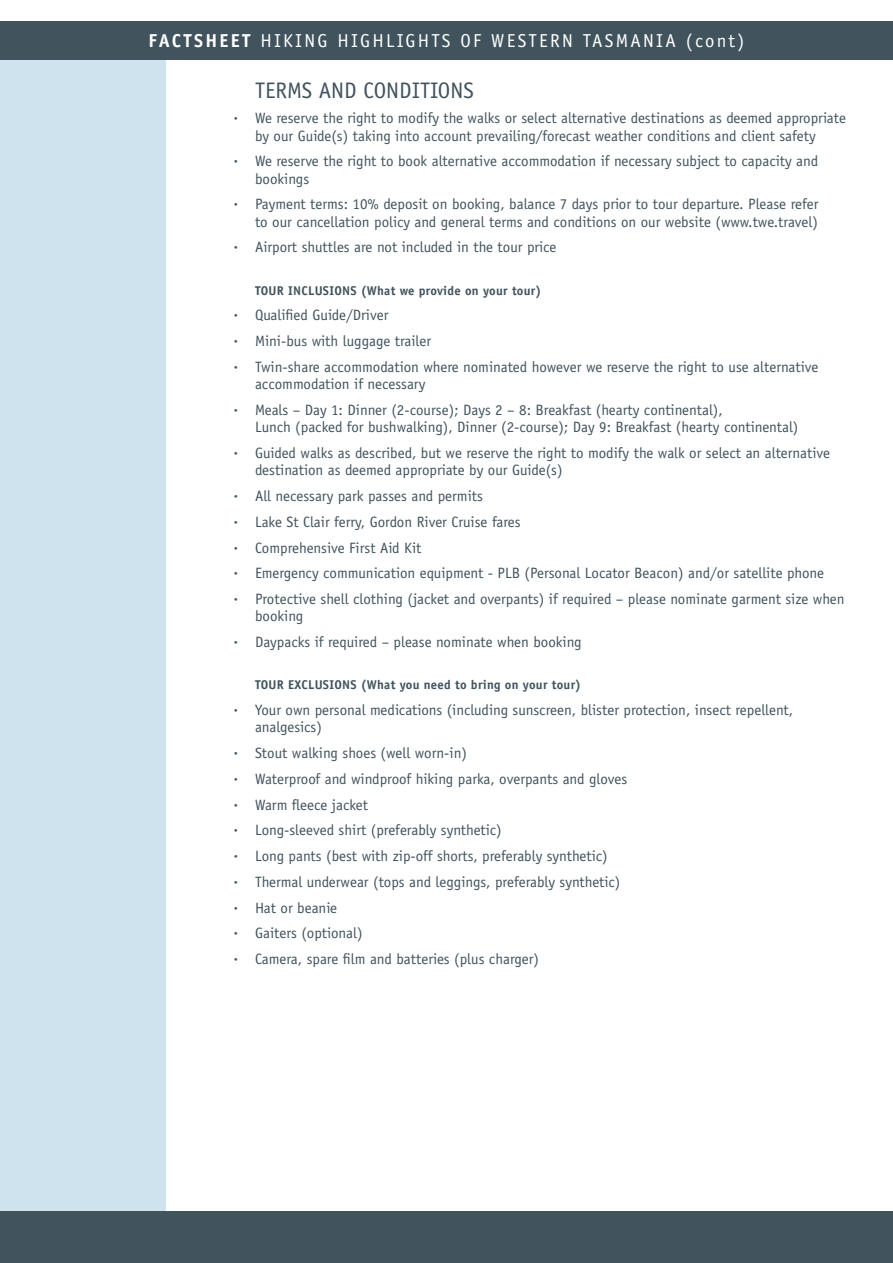
<style>
.page{position:relative;width:893px;height:1263px;background:#fff}
.page>*{position:absolute;margin:0;border:0;box-sizing:border-box;transform-origin:0 0}
.t1{font:22.5px "Officina Sans";color:#41535d}
.t2{font:18.75px "Officina Sans";letter-spacing:.12em;color:#fff}
.t3{font:15px/25.8px "Officina Sans";color:#41535d}
.t4{font:700 12.75px "Officina Sans";letter-spacing:.02em;color:#41535d}
.s1{font-weight:700}
.s2{font-family:"Sari";font-weight:700}
</style>
<div class="page">
<div style="left:0;top:54px;width:166px;height:1209px;background:#cfe3ee"></div>
<div style="left:0;top:1212px;width:893px;height:51px;background:#41535d"></div>
<div style="left:0;top:21px;width:893px;height:39px;background:#41535d"></div>
<p class="t2" style="left:149px;top:29px;width:597px"><span class="s1">FACTSHEET</span> HIKING HIGHLIGHTS OF WESTERN TASMANIA (cont)</p>
<h1 class="t1" style="left:255px;top:77px;width:220px">TERMS AND CONDITIONS</h1>
<p class="t3" style="left:255px;top:110px;width:593px;line-height:17.2px;text-indent:-21px"><span class="s2">·</span> We reserve the right to modify the walks or select alternative destinations as deemed appropriate by our Guide(s) taking into account prevailing/forecast weather conditions and client safety</p>
<p class="t3" style="left:255px;top:153px;width:565px;line-height:17.2px;text-indent:-21px"><span class="s2">·</span> We reserve the right to book alternative accommodation if necessary subject to capacity and bookings</p>
<p class="t3" style="left:234px;top:196px;width:586px;line-height:17.2px;text-align:right"><span class="s2">·</span> Payment terms: 10% deposit on booking, balance 7 days prior to tour departure. Please refer to our cancellation policy and general terms and conditions on our website (www.twe.travel)</p>
<p class="t3" style="left:234px;top:234px;width:324px"><span class="s2">·</span> Airport shuttles are not included in the tour price</p>
<p class="t4" style="left:255px;top:282px;width:288px">TOUR INCLUSIONS (What we provide on your tour)</p>
<p class="t3" style="left:234px;top:302px;width:586px"><span class="s2">·</span> Qualified Guide/Driver<br><span class="s2">·</span> Mini-bus with luggage trailer<br><span class="s2">·</span> Twin-share accommodation where nominated however we reserve the right to use alternative</p>
<p class="t3" style="left:234px;top:371px;width:491px;text-indent:21px">accommodation if necessary<br><span class="s2">·</span> Meals – Day 1: Dinner (2-course); Days 2 – 8: Breakfast (hearty continental),</p>
<p class="t3" style="left:234px;top:414px;width:598px;text-indent:21px">Lunch (packed for bushwalking), Dinner (2-course); Day 9: Breakfast (hearty continental)<br><span class="s2">·</span> Guided walks as described, but we reserve the right to modify the walk or select an alternative</p>
<p class="t3" style="left:234px;top:457px;width:612px;text-indent:21px">destination as deemed appropriate by our Guide(s)<br><span class="s2">·</span> All necessary park passes and permits<br><span class="s2">·</span> Lake St Clair ferry, Gordon River Cruise fares<br><span class="s2">·</span> Comprehensive First Aid Kit<br><span class="s2">·</span> Emergency communication equipment - PLB (Personal Locator Beacon) and/or satellite phone<br><span class="s2">·</span> Protective shell clothing (jacket and overpants) if required – please nominate garment size when</p>
<p class="t3" style="left:234px;top:603px;width:349px;text-indent:21px">booking<br><span class="s2">·</span> Daypacks if required – please nominate when booking</p>
<p class="t4" style="left:255px;top:677px;width:328px">TOUR EXCLUSIONS (What you need to bring on your tour)</p>
<p class="t3" style="left:255px;top:701px;width:540px;line-height:17.2px;text-indent:-21px"><span class="s2">·</span> Your own personal medications (including sunscreen, blister protection, insect repellent, analgesics)</p>
<p class="t3" style="left:234px;top:740px;width:395px"><span class="s2">·</span> Stout walking shoes (well worn-in)<br><span class="s2">·</span> Waterproof and windproof hiking parka, overpants and gloves <span class="s2">·</span> Warm fleece jacket<br><span class="s2">·</span> Long-sleeved shirt (preferably synthetic)<br><span class="s2">·</span> Long pants (best with zip-off shorts, preferably synthetic)<br><span class="s2">·</span> Thermal underwear (tops and leggings, preferably synthetic) <span class="s2">·</span> Hat or beanie<br><span class="s2">·</span> Gaiters (optional)<br><span class="s2">·</span> Camera, spare film and batteries (plus charger)</p>
</div>
